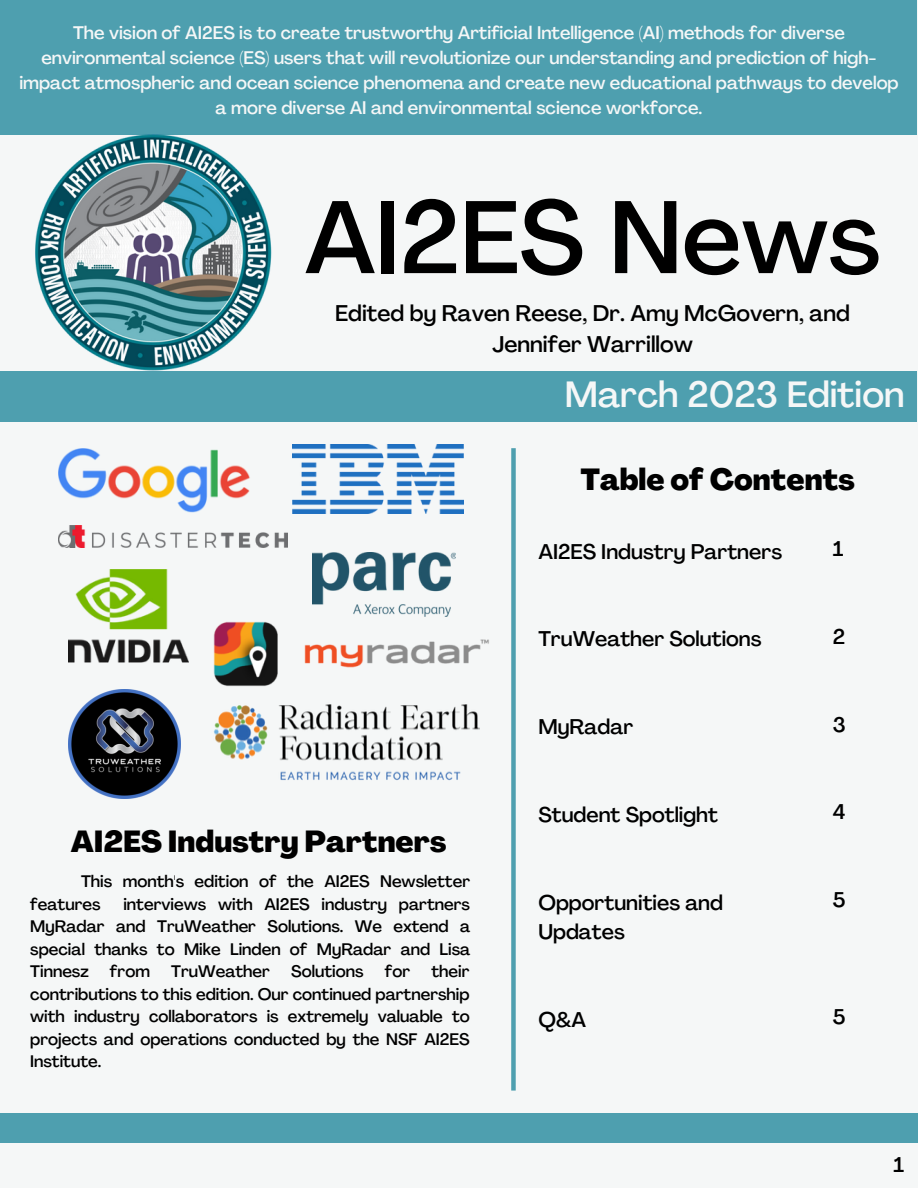
<style>
.page{position:relative;width:918px;height:1188px;background:#f5f7f7}
.page>*{position:absolute;margin:0;border:0;box-sizing:border-box;transform-origin:0 0}
.t1{font:500 101.55px "Agrandir";color:#000}
.t2{font:500 36px "Agrandir";color:#f5f7f7}
.t3{font:800 30px "Agrandir";color:#000}
.t4{font:500 22.35px/30.3px "Agrandir";color:#000;text-align:center}
.t5{font:500 21px/29.2px "Agrandir";color:#000}
.t6{font:500 18px/24.8px "Agrandir";color:#f5f7f7;text-align:center}
.t7{font:500 16.5px/22.5px "Agrandir";color:#000;text-align:justify}
</style>
<div class="page">
<div style="left:0;top:0;width:917px;height:422px;background:#4e9faf"></div>
<div style="left:0;top:135px;width:917px;height:235px;background:#f5f7f7"></div>
<img style="left:14px;top:134px;width:278px;height:237px">
<div style="left:0;top:1114px;width:918px;height:29px;background:#4e9faf"></div>
<img style="left:58px;top:449px;width:192px;height:64px">
<img style="left:292px;top:445px;width:171px;height:69px">
<img style="left:58px;top:526px;width:230px;height:21px">
<img style="left:68px;top:570px;width:84px;height:93px">
<img style="left:152px;top:560px;width:337px;height:170px">
<img style="left:313px;top:552px;width:143px;height:65px">
<img style="left:68px;top:689px;width:113px;height:109px">
<img style="left:211px;top:699px;width:268px;height:82px">
<div style="left:511px;top:448px;width:5px;height:643px;background:#4e9faf"></div>
<p class="t6" style="left:19px;top:23px;width:881px">The vision of AI2ES is to create trustworthy Artificial Intelligence (AI) methods for diverse environmental science (ES) users that will revolutionize our understanding and prediction of high&shy;impact atmospheric and ocean science phenomena and create new educational pathways to develop a more diverse AI and environmental science workforce.</p>
<h1 class="t1" style="left:305px;top:197px;width:577px">AI2ES News</h1>
<h3 class="t4" style="left:335px;top:300px;width:516px">Edited by Raven Reese, Dr. Amy McGovern, and<br>Jennifer Warrillow</h3>
<h2 class="t2" style="left:565px;top:380px;width:341px">March 2023 Edition</h2>
<h3 class="t3" style="left:580px;top:468px;width:276px">Table of Contents</h3>
<h3 class="t3" style="left:71px;top:829px;width:377px">AI2ES Industry Partners</h3>
<p class="t7" style="left:30px;top:872px;width:441px;text-indent:51px">This month's edition of the AI2ES Newsletter features</p>
<p class="t7" style="left:30px;top:895px;width:442px;text-indent:93px">interviews with AI2ES industry partners MyRadar and TruWeather Solutions. We extend a special thanks to Mike Linden of MyRadar and Lisa Tinnesz</p>
<p class="t7" style="left:110px;top:962px;width:42px">from</p>
<p class="t7" style="left:171px;top:962px;width:100px">TruWeather</p>
<p class="t7" style="left:291px;top:962px;width:74px">Solutions</p>
<p class="t7" style="left:385px;top:962px;width:27px">for</p>
<p class="t7" style="left:30px;top:962px;width:441px;text-indent:401px">their contributions to this edition. Our continued partnership with industry collaborators is extremely valuable to projects and operations conducted by the NSF AI2ES Institute.</p>
<p class="t5" style="left:538px;top:539px;width:245px">AI2ES Industry Partners</p>
<p class="t5" style="left:833px;top:536px;width:12px">1</p>
<p class="t5" style="left:538px;top:626px;width:225px">TruWeather Solutions</p>
<p class="t5" style="left:833px;top:624px;width:14px">2</p>
<p class="t5" style="left:538px;top:714px;width:96px">MyRadar</p>
<p class="t5" style="left:833px;top:712px;width:14px">3</p>
<p class="t5" style="left:538px;top:802px;width:181px">Student Spotlight</p>
<p class="t5" style="left:833px;top:799px;width:14px">4</p>
<p class="t5" style="left:538px;top:890px;width:186px">Opportunities and<br>Updates</p>
<p class="t5" style="left:833px;top:887px;width:14px">5</p>
<p class="t5" style="left:538px;top:1007px;width:49px">Q&amp;A</p>
<p class="t5" style="left:833px;top:1004px;width:14px">5</p>
<p class="t5" style="left:893px;top:1153px;width:12px">1</p>
</div>
